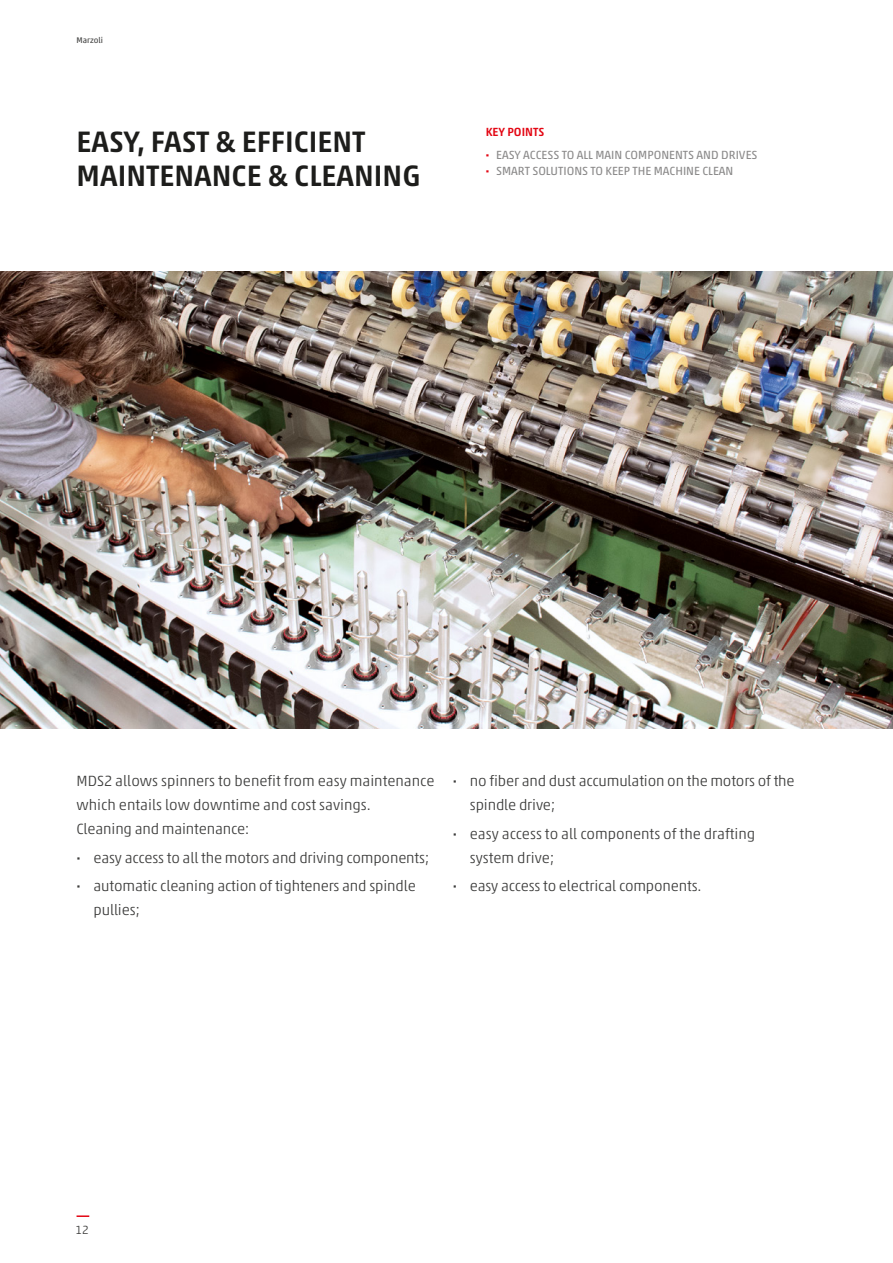
<style>
.page{position:relative;width:893px;height:1263px;background:#fff}
.page>*{position:absolute;margin:0;border:0;box-sizing:border-box;transform-origin:0 0}
.t1{font:500 30px/34.5px "Akko W1 G";color:#1d1d1b}
.t2{font:300 15px/24px "Akko W1 G";letter-spacing:-.01em;color:#3c3c3b}
.t3{font:12px/22.5px "Akko W1 G";color:#8b8a8a}
.t4{font:300 12px "Akko W1 G";color:#3c3c3b}
.t5{font:8.25px "Akko W1 G";color:#3c3c3b}
.s1{font-weight:500;color:#e30613}
.s2{font-weight:700;color:#e30613}
.s3{font-weight:500}
</style>
<div class="page">
<svg style="left:77px;top:1215px;width:12px;height:2px"></svg>
<img style="left:0;top:271px;width:893px;height:457px">
<p class="t5" style="left:77px;top:34px;width:28px">Marzoli</p>
<h1 class="t1" style="left:77px;top:122px;width:345px">EASY, FAST &amp; EFFICIENT<br>MAINTENANCE &amp; CLEANING</h1>
<p class="t3" style="left:486px;top:120px;width:273px"><span class="s1">KEY POINTS<br></span><span class="s2">·</span> EASY ACCESS TO ALL MAIN COMPONENTS AND DRIVES</p>
<p class="t3" style="left:486px;top:159px;width:249px"><span class="s2">·</span> SMART SOLUTIONS TO KEEP THE MACHINE CLEAN</p>
<p class="t2" style="left:77px;top:768px;width:359px">MDS2 allows spinners to benefit from easy maintenance which entails low downtime and cost savings.<br>Cleaning and maintenance:</p>
<p class="t2" style="left:77px;top:842px;width:354px;line-height:28.5px"><span class="s3">·</span> easy access to all the motors and driving components; <span class="s3">·</span> automatic cleaning action of tighteners and spindle</p>
<p class="t2" style="left:94px;top:897px;width:48px">pullies;</p>
<p class="t2" style="left:470px;top:768px;width:326px;text-indent:-17px"><span class="s3">·</span> no fiber and dust accumulation on the motors of the spindle drive;</p>
<p class="t2" style="left:470px;top:821px;width:287px;text-indent:-17px"><span class="s3">·</span> easy access to all components of the drafting system drive;</p>
<p class="t2" style="left:453px;top:873px;width:250px"><span class="s3">·</span> easy access to electrical components.</p>
<p class="t4" style="left:75px;top:1221px;width:15px">12</p>
</div>
